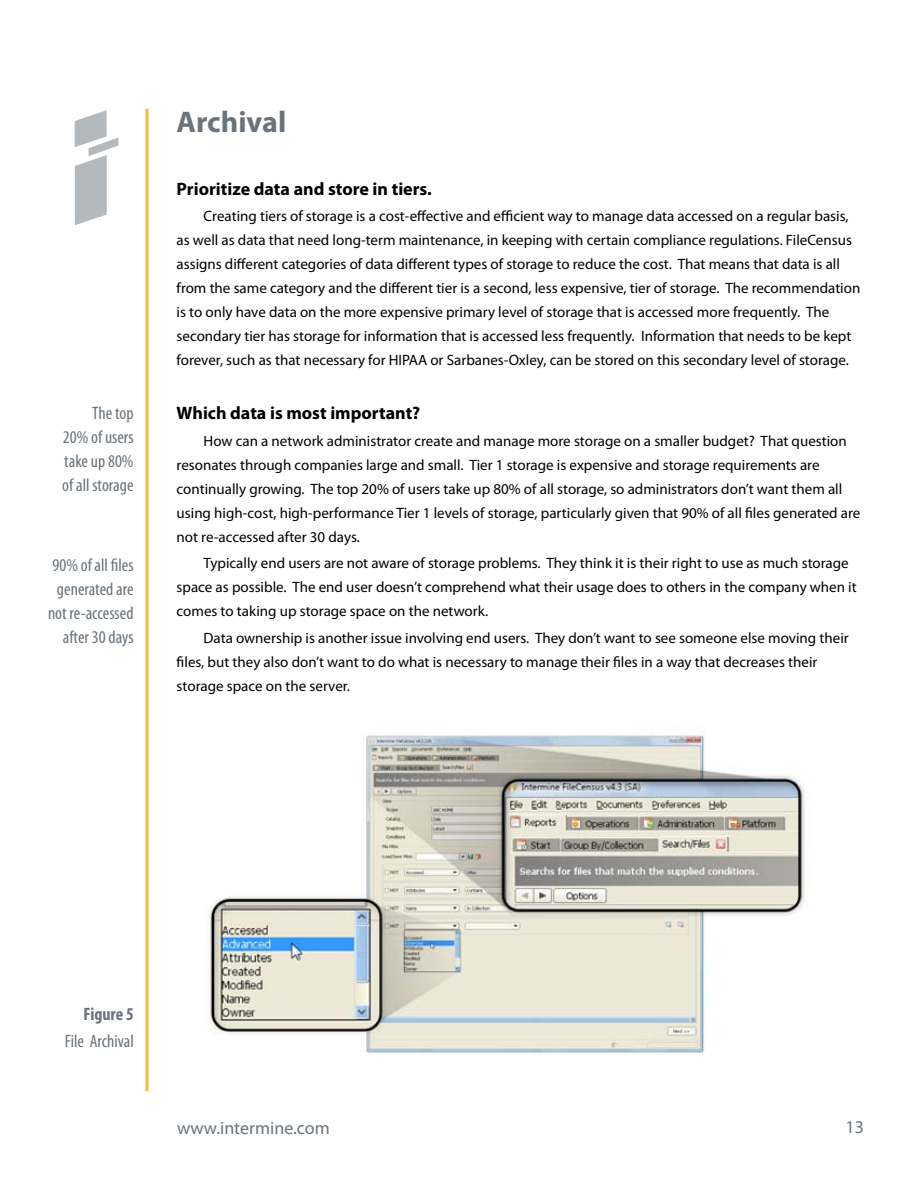
<style>
.page{position:relative;width:918px;height:1188px;background:#fff}
.page>*{position:absolute;margin:0;border:0;box-sizing:border-box;transform-origin:0 0}
.t1{font:700 30px "Myriad Pro";color:#6a737b}
.t2{font:condensed 18px/24px "Myriad Pro";color:#6a737b;text-align:justify}
.t3{font:700 18px "Myriad Pro";color:#000}
.t4{font:18px "Myriad Pro";color:#6a737b}
.t5{font:700 condensed 18px "Myriad Pro";color:#6a737b}
.t6{font:15px/24px "Myriad Pro";color:#000}
</style>
<div class="page">
<svg style="left:75px;top:110px;width:44px;height:115px"></svg>
<hr style="left:146px;top:109px;width:2px;height:982px;background:#fdbb30">
<img style="left:208px;top:732px;width:600px;height:321px">
<p class="t2" style="left:62px;top:402px;width:73px;text-indent:30px">The top 20% of users take up 80% of all storage</p>
<p class="t2" style="left:48px;top:554px;width:87px;text-align:right">90% of all files generated are not re-accessed after 30 days</p>
<h1 class="t1" style="left:177px;top:105px;width:111px">Archival</h1>
<p class="t3" style="left:177px;top:178px;width:257px">Prioritize data and store in tiers.</p>
<p class="t6" style="left:177px;top:205px;width:685px;text-indent:27px">Creating tiers of storage is a cost-effective and efficient way to manage data accessed on a regular basis, as well as data that need long-term maintenance, in keeping with certain compliance regulations. FileCensus assigns different categories of data different types of storage to reduce the cost. That means that data is all from the same category and the different tier is a second, less expensive, tier of storage. The recommendation is to only have data on the more expensive primary level of storage that is accessed more frequently. The secondary tier has storage for information that is accessed less frequently. Information that needs to be kept forever, such as that necessary for HIPAA or Sarbanes-Oxley, can be stored on this secondary level of storage.</p>
<p class="t3" style="left:177px;top:403px;width:245px">Which data is most important?</p>
<p class="t6" style="left:177px;top:429px;width:685px;text-indent:27px">How can a network administrator create and manage more storage on a smaller budget? That question resonates through companies large and small. Tier 1 storage is expensive and storage requirements are continually growing. The top 20% of users take up 80% of all storage, so administrators don’t want them all using high-cost, high-performance Tier 1 levels of storage, particularly given that 90% of all files generated are not re-accessed after 30 days.</p>
<p class="t6" style="left:177px;top:552px;width:682px;text-indent:27px">Typically end users are not aware of storage problems. They think it is their right to use as much storage space as possible. The end user doesn’t comprehend what their usage does to others in the company when it comes to taking up storage space on the network.</p>
<p class="t6" style="left:177px;top:626px;width:674px;text-indent:27px">Data ownership is another issue involving end users. They don’t want to see someone else moving their files, but they also don’t want to do what is necessary to manage their files in a way that decreases their storage space on the server.</p>
<p class="t5" style="left:83px;top:1004px;width:52px">Figure 5</p>
<p class="t2" style="left:65px;top:1029px;width:71px">File Archival</p>
<p class="t4" style="left:177px;top:1118px;width:154px">www.intermine.com</p>
<p class="t4" style="left:846px;top:1118px;width:20px">13</p>
</div>
